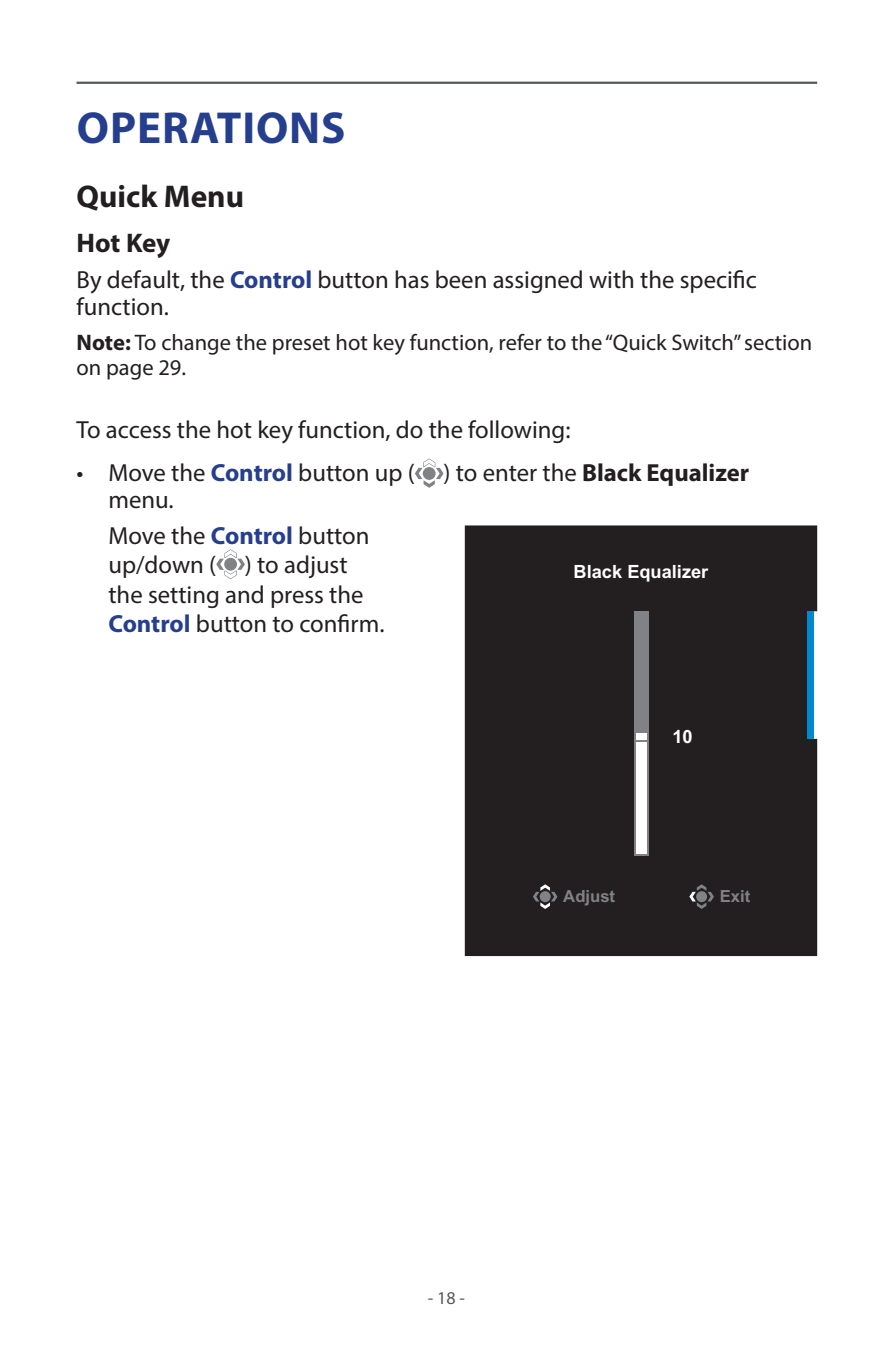
<style>
.page{position:relative;width:893px;height:1346px;background:#fff}
.page>*{position:absolute;margin:0;border:0;box-sizing:border-box;transform-origin:0 0}
.t1{font:700 45px "Myriad Pro";letter-spacing:.02em;color:#253f8e}
.t2{font:700 31.5px "Myriad Pro";color:#231f20}
.t3{font:700 27px "Myriad Pro";letter-spacing:-.005em;color:#231f20}
.t4{font:24.75px/29.2px "Myriad Pro";color:#231f20}
.t5{font:22.5px/24.8px "Myriad Pro";color:#231f20}
.t6{font:700 18.22px "Arial";color:#fff}
.t7{font:18px "Myriad Pro";color:#57585a}
.t8{font:700 16.65px "Arial";color:#808285}
.s1{font-weight:700;color:#253f8e}
.s2{font-weight:700}
</style>
<div class="page">
<hr style="left:77px;top:82px;width:740px;height:2px;background:#57585a">
<svg style="left:415px;top:458px;width:28px;height:30px"></svg>
<svg style="left:216px;top:549px;width:29px;height:30px"></svg>
<div style="left:465px;top:525px;width:352px;height:431px;background:#231f20"></div>
<div style="left:807px;top:611px;width:7px;height:128px;background:#0089cf"></div>
<svg style="left:533px;top:884px;width:24px;height:25px"></svg>
<svg style="left:689px;top:884px;width:25px;height:25px"></svg>
<div style="left:634px;top:612px;width:14px;height:243px;background:#808285"></div>
<div style="left:636px;top:734px;width:10px;height:6px;background:#fff"></div>
<div style="left:636px;top:742px;width:10px;height:112px;background:#fff"></div>
<h1 class="t1" style="left:77px;top:99px;width:270px">OPERATIONS</h1>
<p class="t2" style="left:77px;top:176px;width:169px">Quick Menu</p>
<p class="t3" style="left:77px;top:225px;width:95px">Hot Key</p>
<p class="t4" style="left:77px;top:266px;width:682px;line-height:27px">By default, the <span class="s1">Control</span> button has been assigned with the specific function.</p>
<p class="t5" style="left:77px;top:329px;width:737px"><span class="s2">Note:</span> To change the preset hot key function, refer to the “Quick Switch” section on page 29.</p>
<p class="t4" style="left:77px;top:415px;width:496px">To access the hot key function, do the following:</p>
<p class="t4" style="left:108px;top:459px;width:642px;line-height:27px;text-indent:-32px">• Move the <span class="s1">Control</span> button up ( ) to enter the <span class="s2">Black Equalizer </span>menu.</p>
<p class="t4" style="left:108px;top:521px;width:278px">Move the <span class="s1">Control</span> button up/down ( ) to adjust the setting and press the<br><span class="s1">Control</span> button to confirm.</p>
<p class="t6" style="left:574px;top:559px;width:136px">Black Equalizer</p>
<p class="t6" style="left:672px;top:724px;width:22px">10</p>
<p class="t8" style="left:563px;top:884px;width:53px">Adjust</p>
<p class="t8" style="left:720px;top:884px;width:32px">Exit</p>
<p class="t7" style="left:428px;top:1287px;width:39px">- 18 -</p>
</div>
